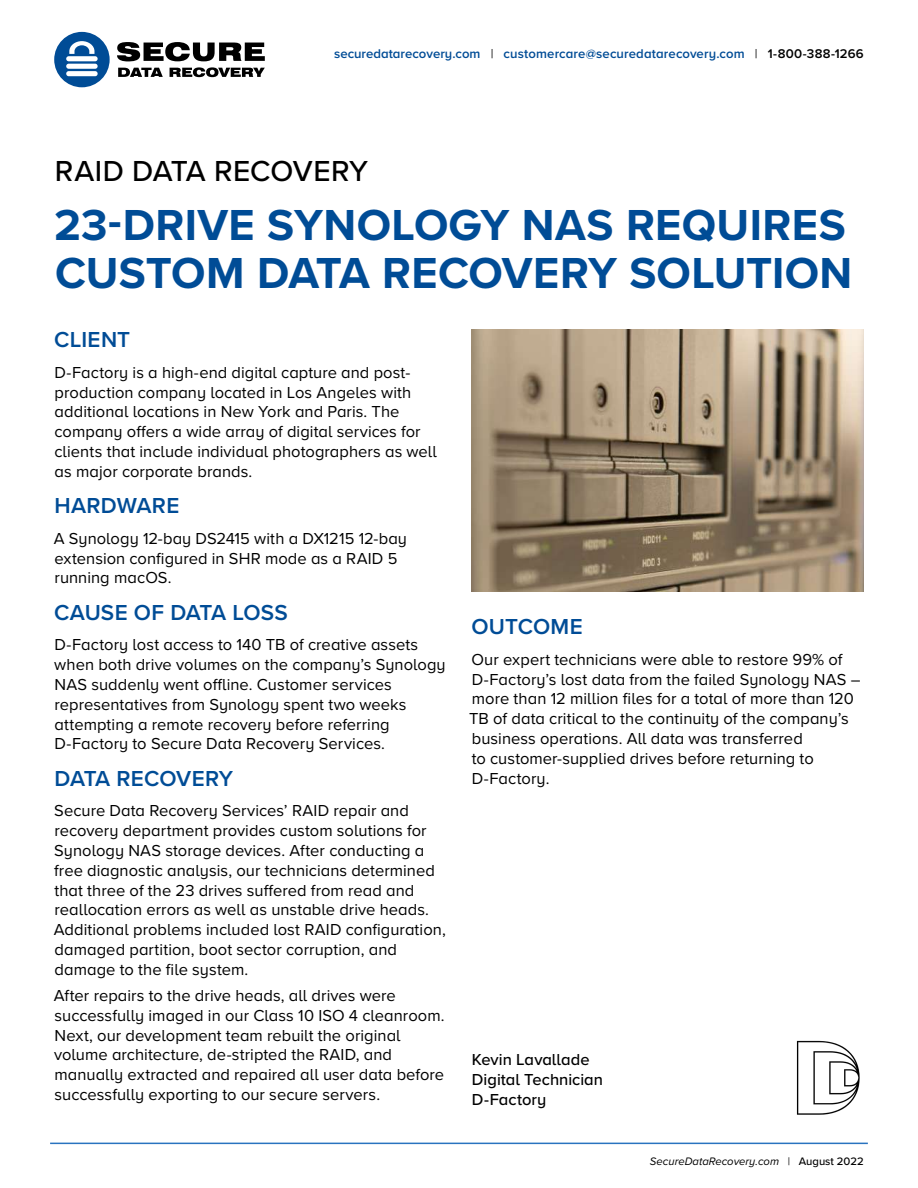
<style>
.page{position:relative;width:918px;height:1188px;background:#fff}
.page>*{position:absolute;margin:0;border:0;box-sizing:border-box;transform-origin:0 0}
.t1{font:700 45px/48px "Proxima Nova A";letter-spacing:.005em;color:#004c96}
.t2{font:500 30px "Proxima Nova A";color:#000}
.t3{font:600 22.5px "Proxima Nova A";letter-spacing:.005em;color:#004c96}
.t4{font:16.5px/19.8px "Proxima Nova A";letter-spacing:.005em;color:#000}
.t5{font:500 16.5px/19.8px "Proxima Nova A";color:#000}
.t6{font:600 13.2px "Proxima Nova A";letter-spacing:.005em;color:#004c96}
.t7{font:italic 11.25px "Proxima Nova A";color:#000}
.s1{font-weight:400;color:#000}
.s2{color:#000}
.s3{font-style:normal}
.s4{font-weight:500;font-style:normal}
</style>
<div class="page">
<hr style="left:50px;top:1143px;width:818px;height:1px;background:#2973bf">
<div style="left:54px;top:32px;width:56px;height:55px;background:#004c96;border-radius:50%"></div>
<svg style="left:66px;top:41px;width:32px;height:35px"></svg>
<svg style="left:117px;top:42px;width:148px;height:35px"></svg>
<img style="left:472px;top:330px;width:392px;height:261px">
<img style="left:796px;top:1040px;width:64px;height:75px">
<p class="t6" style="left:334px;top:45px;width:531px">securedatarecovery.com <span class="s1">|</span> customercare@securedatarecovery.com <span class="s1">|</span> <span class="s2">1-800-388-1266</span></p>
<h2 class="t2" style="left:55px;top:153px;width:315px">RAID DATA RECOVERY</h2>
<h1 class="t1" style="left:54px;top:202px;width:800px">23-DRIVE SYNOLOGY NAS REQUIRES<br>CUSTOM DATA RECOVERY SOLUTION</h1>
<h3 class="t3" style="left:54px;top:326px;width:78px">CLIENT</h3>
<p class="t4" style="left:54px;top:363px;width:384px">D-Factory is a high-end digital capture and post&shy;production company located in Los Angeles with additional locations in New York and Paris. The company offers a wide array of digital services for clients that include individual photographers as well as major corporate brands.</p>
<h3 class="t3" style="left:54px;top:492px;width:126px">HARDWARE</h3>
<p class="t4" style="left:54px;top:529px;width:355px">A Synology 12-bay DS2415 with a DX1215 12-bay extension configured in SHR mode as a RAID 5 running macOS.</p>
<h3 class="t3" style="left:54px;top:599px;width:235px">CAUSE OF DATA LOSS</h3>
<p class="t4" style="left:54px;top:635px;width:393px">D-Factory lost access to 140 TB of creative assets when both drive volumes on the company’s Synology NAS suddenly went offline. Customer services representatives from Synology spent two weeks attempting a remote recovery before referring D-Factory to Secure Data Recovery Services.</p>
<h3 class="t3" style="left:54px;top:765px;width:180px">DATA RECOVERY</h3>
<p class="t4" style="left:54px;top:801px;width:394px">Secure Data Recovery Services’ RAID repair and recovery department provides custom solutions for Synology NAS storage devices. After conducting a free diagnostic analysis, our technicians determined that three of the 23 drives suffered from read and reallocation errors as well as unstable drive heads.<br>Additional problems included lost RAID configuration, damaged partition, boot sector corruption, and damage to the file system.</p>
<p class="t4" style="left:54px;top:986px;width:392px">After repairs to the drive heads, all drives were successfully imaged in our Class 10 ISO 4 cleanroom.<br>Next, our development team rebuilt the original volume architecture, de-stripted the RAID, and manually extracted and repaired all user data before successfully exporting to our secure servers.</p>
<h3 class="t3" style="left:472px;top:613px;width:113px">OUTCOME</h3>
<p class="t4" style="left:469px;top:650px;width:393px">Our expert technicians were able to restore 99% of D-Factory’s lost data from the failed Synology NAS – more than 12 million files for a total of more than 120<br>TB of data critical to the continuity of the company’s business operations. All data was transferred<br>to customer-supplied drives before returning to D-Factory.</p>
<p class="t5" style="left:472px;top:1050px;width:133px">Kevin Lavallade<br>Digital Technician<br>D-Factory</p>
<p class="t7" style="left:650px;top:1154px;width:215px">SecureDataRecovery.com <span class="s3">|</span> <span class="s4">August 2022</span></p>
</div>
